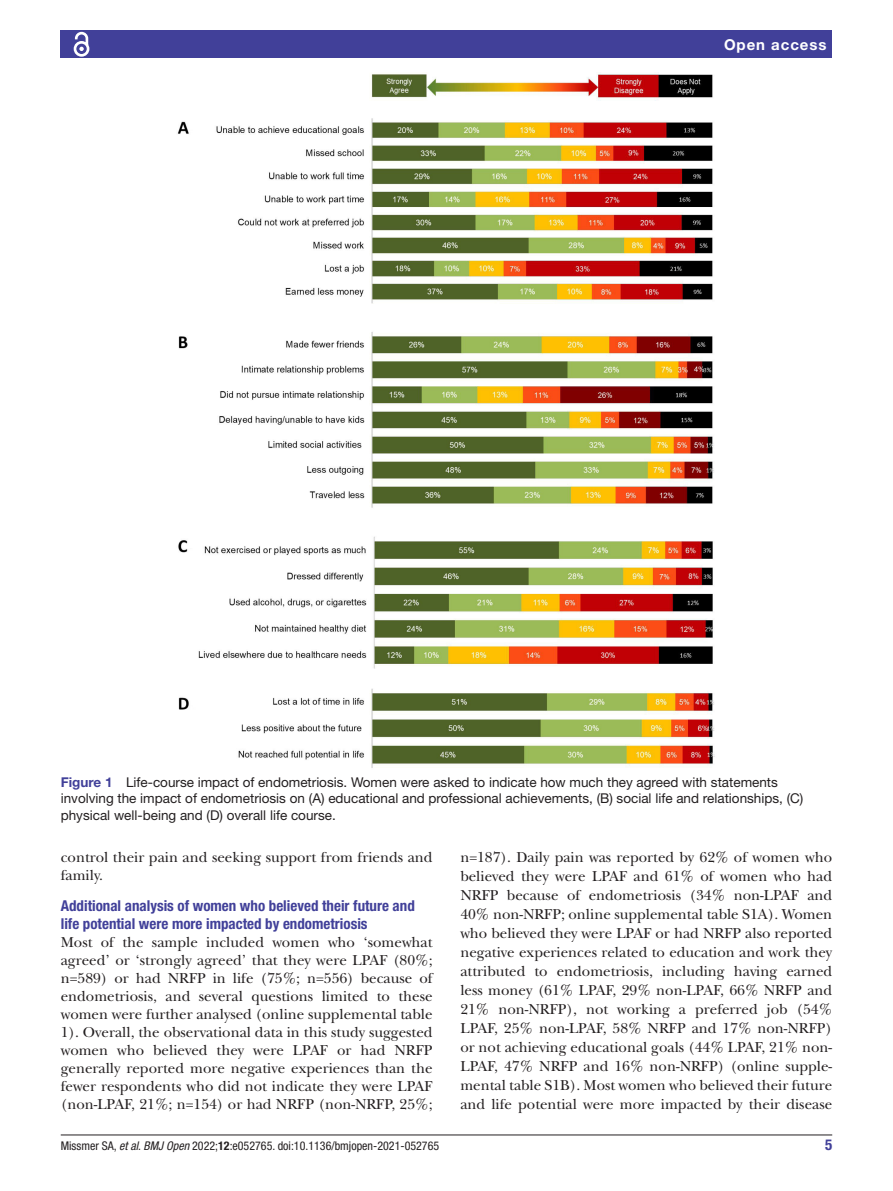
<style>
.page{position:relative;width:893px;height:1191px;background:#fff}
.page>*{position:absolute;margin:0;border:0;box-sizing:border-box;transform-origin:0 0}
.t1{font:15px/19px "New Baskerville";color:#231f20;text-align:justify}
.t2{font:700 condensed 15px/18px "Helvetica Neue LT Std";color:#414099}
.t3{font:700 15px "Helvetica Neue LT Std";letter-spacing:.065em;color:#fff}
.t4{font:13.5px/16.2px "Helvetica Neue LT Std";color:#231f20}
.t5{font:condensed 12px "Helvetica Neue LT Std";color:#231f20}
.s1{font-weight:700;color:#414099}
.s2{font-style:italic}
.s3{font-weight:700}
</style>
<div class="page">
<hr style="left:61px;top:1134px;width:771px;height:1px;background:#231f20">
<div style="left:61px;top:31px;width:771px;height:27px;background:#414099"></div>
<svg style="left:73px;top:31px;width:17px;height:26px"></svg>
<img style="left:177px;top:74px;width:538px;height:694px">
<p class="t3" style="left:724px;top:35px;width:104px">Open access</p>
<p class="t4" style="left:61px;top:774px;width:744px"><span class="s1">Figure 1</span> Life-course impact of endometriosis. Women were asked to indicate how much they agreed with statements involving the impact of endometriosis on (A) educational and professional achievements, (B) social life and relationships, (C) physical well-being and (D) overall life course.</p>
<p class="t1" style="left:61px;top:848px;width:373px;line-height:18px">control their pain and seeking support from friends and family.</p>
<p class="t2" style="left:61px;top:896px;width:356px">Additional analysis of women who believed their future and life potential were more impacted by endometriosis</p>
<p class="t1" style="left:61px;top:933px;width:373px;line-height:18px">Most of the sample included women who ‘somewhat agreed’ or ‘strongly agreed’ that they were LPAF (80%; n=589) or had NRFP in life (75%; n=556) because of endometriosis, and several questions limited to these women were further analysed (online supplemental table 1). Overall, the observational data in this study suggested women who believed they were LPAF or had NRFP generally reported more negative experiences than the fewer respondents who did not indicate they were LPAF (non-LPAF, 21%; n=154) or had NRFP (non-NRFP, 25%;</p>
<p class="t1" style="left:460px;top:847px;width:373px">n=187). Daily pain was reported by 62% of women who believed they were LPAF and 61% of women who had NRFP because of endometriosis (34% non-LPAF and 40% non-NRFP; online supplemental table S1A). Women who believed they were LPAF or had NRFP also reported negative experiences related to education and work they attributed to endometriosis, including having earned less money (61% LPAF, 29% non-LPAF, 66% NRFP and 21% non-NRFP), not working a preferred job (54% LPAF, 25% non-LPAF, 58% NRFP and 17% non-NRFP) or not achieving educational goals (44% LPAF, 21% non-LPAF, 47% NRFP and 16% non-NRFP) (online supple&shy;mental table S1B). Most women who believed their future and life potential were more impacted by their disease</p>
<p class="t5" style="left:61px;top:1138px;width:380px">Missmer SA, <span class="s2">et al</span>. <span class="s2">BMJ Open</span> 2022;<span class="s3">12</span>:e052765. doi:10.1136/bmjopen-2021-052765</p>
<p class="t2" style="left:825px;top:1135px;width:9px">5</p>
</div>
